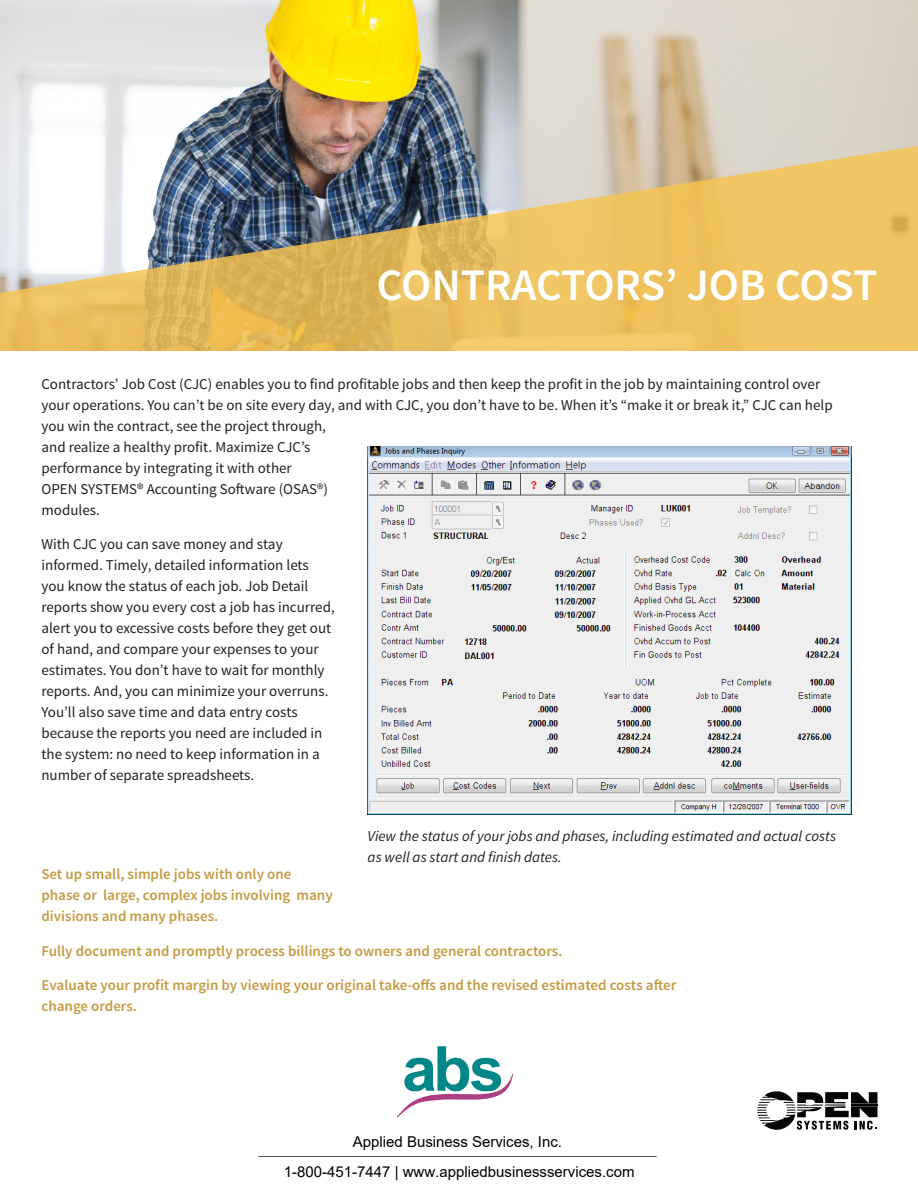
<style>
.page{position:relative;width:918px;height:1188px;background:#fff}
.page>*{position:absolute;margin:0;border:0;box-sizing:border-box;transform-origin:0 0}
.t1{font:600 45px "Source Sans Pro";letter-spacing:-.01em;color:#fff}
.Body__Black_Text{font:15px/21px "Source Sans Pro";color:#231f20}
.Unordered_List__Gold{font:600 15px/21px "Source Sans Pro";color:#c39b42}
.Body__Black_Text-2{font:italic 15px/21px "Source Sans Pro";color:#231f20}
.t2{font:15px "Arial";color:#000}
.t3{font:15px "Arial";color:#000}
</style>
<div class="page">
<svg style="left:757px;top:1091px;width:121px;height:39px"></svg>
<img style="left:0;top:0;width:918px;height:142px">
<svg style="left:0;top:142px;width:918px;height:209px;background:#d0b67c"></svg>
<img style="left:368px;top:447px;width:483px;height:368px">
<img style="left:397px;top:1046px;width:116px;height:72px">
<hr style="left:258px;top:1156px;width:399px;height:1px;background:#58595b">
<p class="t1" style="left:377px;top:257px;width:502px">CONTRACTORS’ JOB COST</p>
<p class="Body__Black_Text" style="left:41px;top:373px;width:793px">Contractors’ Job Cost (CJC) enables you to find profitable jobs and then keep the profit in the job by maintaining control over your operations. You can’t be on site every day, and with CJC, you don’t have to be. When it’s “make it or break it,” CJC can help you win the contract, see the project through,<br>and realize a healthy profit. Maximize CJC’s<br>performance by integrating it with other<br>OPEN SYSTEMS® Accounting Software (OSAS®)<br>modules.</p>
<p class="Body__Black_Text" style="left:41px;top:534px;width:295px">With CJC you can save money and stay informed. Timely, detailed information lets you know the status of each job. Job Detail reports show you every cost a job has incurred, alert you to excessive costs before they get out of hand, and compare your expenses to your estimates. You don’t have to wait for monthly reports. And, you can minimize your overruns.<br>You’ll also save time and data entry costs because the reports you need are included in the system: no need to keep information in a number of separate spreadsheets.</p>
<p class="Body__Black_Text-2" style="left:368px;top:825px;width:470px">View the status of your jobs and phases, including estimated and actual costs as well as start and finish dates.</p>
<p class="Unordered_List__Gold" style="left:41px;top:864px;width:293px">Set up small, simple jobs with only one phase or large, complex jobs involving many divisions and many phases.</p>
<p class="Unordered_List__Gold" style="left:41px;top:940px;width:523px">Fully document and promptly process billings to owners and general contractors.</p>
<p class="Unordered_List__Gold" style="left:41px;top:975px;width:636px">Evaluate your profit margin by viewing your original take-offs and the revised estimated costs after change orders.</p>
<p class="t3" style="left:353px;top:1131px;width:211px">Applied Business Services, Inc.</p>
<p class="t2" style="left:284px;top:1161px;width:352px">1-800-451-7447 | www.appliedbusinessservices.com</p>
</div>
